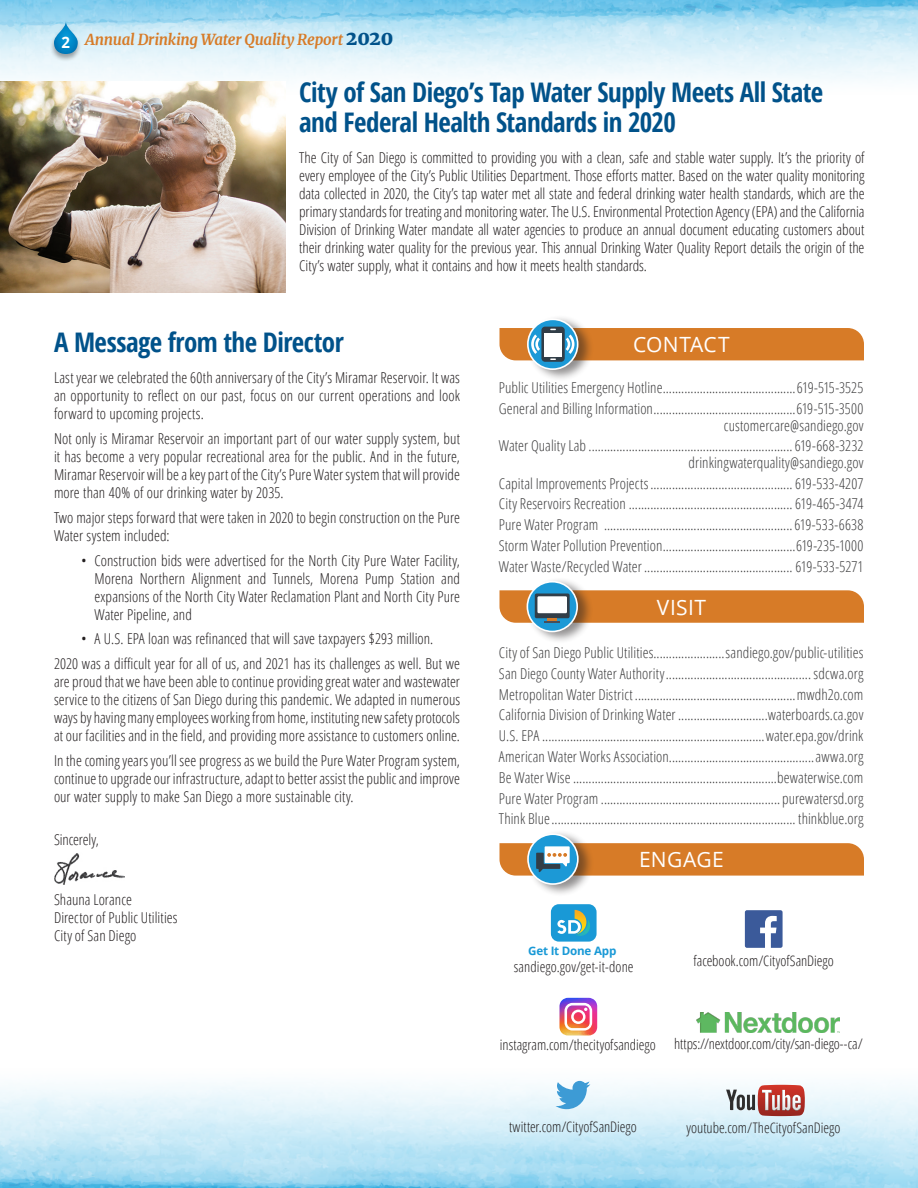
<style>
.page{position:relative;width:918px;height:1188px;background:#fff}
.page>*{position:absolute;margin:0;border:0;box-sizing:border-box;transform-origin:0 0}
.text{font:700 condensed 27px/30px "Open Sans";letter-spacing:-.02em;color:#01528a}
.text-2{font:21px "Open Sans";letter-spacing:.015em;color:#fff}
.text-3{font:300 condensed 15px/18px "Open Sans";letter-spacing:.005em;color:#231f20;text-align:justify}
.contact_info{font:300 condensed 15px "Open Sans";letter-spacing:.005em;color:#3e3e3f}
.t1{font:italic 700 15px "Merriweather";letter-spacing:-.02em;color:#d77b27}
.text-4{font:300 condensed 14.55px "Open Sans";color:#231f20}
.contact_info-2{font:700 11.7px "Open Sans";letter-spacing:-.02em;color:#1999d6}
.s1{font-family:"Open Sans";font-style:normal;font-size:15.75px;color:#fff}
.s2{font-weight:800;font-style:normal;font-size:19.5px;color:#01528a}
</style>
<div class="page">
<img style="left:0;top:0;width:918px;height:81px">
<img style="left:0;top:1080px;width:918px;height:108px">
<img style="left:0;top:81px;width:285px;height:212px">
<div style="left:551px;top:904px;width:46px;height:38px;background:#1999d6;border-radius:8px"></div>
<svg style="left:557px;top:910px;width:33px;height:26px"></svg>
<svg style="left:559px;top:998px;width:38px;height:38px"></svg>
<svg style="left:745px;top:910px;width:38px;height:38px"></svg>
<svg style="left:556px;top:1081px;width:34px;height:28px"></svg>
<img style="left:54px;top:853px;width:70px;height:32px">
<img style="left:697px;top:1013px;width:143px;height:20px">
<svg style="left:726px;top:1085px;width:79px;height:31px"></svg>
<div style="left:527px;top:315px;width:67px;height:67px;background:#231f20;opacity:.5"></div>
<div style="left:527px;top:319px;width:51px;height:51px;border:3px solid #fff;border-radius:50%"></div>
<div style="left:529px;top:320px;width:48px;height:48px;background:#1c99d6;border-radius:50%"></div>
<div style="left:541px;top:327px;width:24px;height:35px;background:#323e48;border-radius:4px"></div>
<svg style="left:500px;top:328px;width:364px;height:32px;background:#cb833e"></svg>
<div style="left:527px;top:577px;width:67px;height:68px;background:#231f20;opacity:.5"></div>
<div style="left:527px;top:581px;width:51px;height:51px;border:3px solid #fff;border-radius:50%"></div>
<div style="left:528px;top:583px;width:48px;height:48px;background:#1c99d6;border-radius:50%"></div>
<svg style="left:500px;top:590px;width:364px;height:33px;background:#ca8340"></svg>
<div style="left:527px;top:830px;width:67px;height:67px;background:#231f20;opacity:.5"></div>
<div style="left:527px;top:833px;width:52px;height:52px;border:3px solid #fff;border-radius:50%"></div>
<div style="left:529px;top:835px;width:48px;height:48px;background:#1c99d6;border-radius:50%"></div>
<svg style="left:500px;top:843px;width:364px;height:33px;background:#c88341"></svg>
<div style="left:50px;top:21px;width:32px;height:41px;background:#231f20;opacity:.4"></div>
<svg style="left:54px;top:21px;width:24px;height:33px"></svg>
<p class="t1" style="left:62px;top:30px;width:333px"><span class="s1">2</span> Annual Drinking Water Quality Report <span class="s2">2020</span></p>
<p class="text" style="left:299px;top:76px;width:526px">City of San Diego’s Tap Water Supply Meets All State and Federal Health Standards in 2020</p>
<p class="text-3" style="left:299px;top:148px;width:567px">The City of San Diego is committed to providing you with a clean, safe and stable water supply. It’s the priority of every employee of the City’s Public Utilities Department. Those efforts matter. Based on the water quality monitoring data collected in 2020, the City’s tap water met all state and federal drinking water health standards, which are the primary standards for treating and monitoring water. The U.S. Environmental Protection Agency (EPA) and the California Division of Drinking Water mandate all water agencies to produce an annual document educating customers about their drinking water quality for the previous year. This annual Drinking Water Quality Report details the origin of the City’s water supply, what it contains and how it meets health standards.</p>
<p class="text" style="left:54px;top:327px;width:291px">A Message from the Director</p>
<p class="text-3" style="left:54px;top:369px;width:408px">Last year we celebrated the 60th anniversary of the City’s Miramar Reservoir. It was an opportunity to reflect on our past, focus on our current operations and look forward to upcoming projects.</p>
<p class="text-3" style="left:54px;top:429px;width:408px">Not only is Miramar Reservoir an important part of our water supply system, but it has become a very popular recreational area for the public. And in the future, Miramar Reservoir will be a key part of the City’s Pure Water system that will provide more than 40% of our drinking water by 2035.</p>
<p class="text-3" style="left:54px;top:508px;width:407px">Two major steps forward that were taken in 2020 to begin construction on the Pure<br>Water system included:</p>
<p class="text-3" style="left:94px;top:551px;width:367px;text-indent:-14px">• Construction bids were advertised for the North City Pure Water Facility, Morena Northern Alignment and Tunnels, Morena Pump Station and expansions of the North City Water Reclamation Plant and North City Pure Water Pipeline, and</p>
<p class="text-3" style="left:81px;top:630px;width:354px">• A U.S. EPA loan was refinanced that will save taxpayers $293 million.</p>
<p class="text-3" style="left:54px;top:654px;width:408px">2020 was a difficult year for all of us, and 2021 has its challenges as well. But we are proud that we have been able to continue providing great water and wastewater service to the citizens of San Diego during this pandemic. We adapted in numerous ways by having many employees working from home, instituting new safety protocols at our facilities and in the field, and providing more assistance to customers online.</p>
<p class="text-3" style="left:54px;top:751px;width:408px">In the coming years you’ll see progress as we build the Pure Water Program system, continue to upgrade our infrastructure, adapt to better assist the public and improve our water supply to make San Diego a more sustainable city.</p>
<p class="text-3" style="left:54px;top:830px;width:46px">Sincerely,</p>
<p class="text-3" style="left:54px;top:891px;width:79px">Shauna Lorance</p>
<p class="text-3" style="left:54px;top:909px;width:125px">Director of Public Utilities</p>
<p class="text-3" style="left:54px;top:927px;width:84px">City of San Diego</p>
<p class="text-2" style="left:633px;top:330px;width:98px">CONTACT</p>
<p class="contact_info" style="left:499px;top:378px;width:366px">Public Utilities Emergency Hotline...........................................619-515-3525</p>
<p class="contact_info" style="left:499px;top:398px;width:366px">General and Billing Information..............................................619-515-3500</p>
<p class="contact_info" style="left:724px;top:415px;width:141px">customercare@sandiego.gov</p>
<p class="contact_info" style="left:499px;top:436px;width:366px">Water Quality Lab .................................................................. 619-668-3232</p>
<p class="contact_info" style="left:689px;top:452px;width:176px">drinkingwaterquality@sandiego.gov</p>
<p class="contact_info" style="left:499px;top:473px;width:366px">Capital Improvements Projects.............................................. 619-533-4207</p>
<p class="contact_info" style="left:499px;top:494px;width:366px">City Reservoirs Recreation ..................................................... 619-465-3474</p>
<p class="contact_info" style="left:499px;top:515px;width:366px">Pure Water Program ............................................................. 619-533-6638</p>
<p class="contact_info" style="left:499px;top:536px;width:366px">Storm Water Pollution Prevention...........................................619-235-1000</p>
<p class="contact_info" style="left:499px;top:556px;width:366px">Water Waste/Recycled Water ................................................ 619-533-5271</p>
<p class="text-2" style="left:657px;top:593px;width:51px">VISIT</p>
<p class="contact_info" style="left:499px;top:642px;width:366px">City of San Diego Public Utilities.......................sandiego.gov/public-utilities</p>
<p class="contact_info" style="left:499px;top:663px;width:366px">San Diego County Water Authority............................................... sdcwa.org</p>
<p class="contact_info" style="left:499px;top:684px;width:366px">Metropolitan Water District ....................................................mwdh2o.com</p>
<p class="contact_info" style="left:499px;top:705px;width:366px">California Division of Drinking Water .............................waterboards.ca.gov</p>
<p class="contact_info" style="left:499px;top:726px;width:366px">U.S. EPA ........................................................................water.epa.gov/drink</p>
<p class="contact_info" style="left:499px;top:746px;width:366px">American Water Works Association...............................................awwa.org</p>
<p class="contact_info" style="left:499px;top:767px;width:366px">Be Water Wise ..................................................................bewaterwise.com</p>
<p class="contact_info" style="left:499px;top:788px;width:366px">Pure Water Program .......................................................... purewatersd.org</p>
<p class="contact_info" style="left:499px;top:809px;width:366px">Think Blue............................................................................... thinkblue.org</p>
<p class="text-2" style="left:639px;top:845px;width:86px">ENGAGE</p>
<p class="contact_info-2" style="left:528px;top:943px;width:90px">Get It Done App</p>
<p class="text-4" style="left:514px;top:957px;width:121px">sandiego.gov/get-it-done</p>
<p class="text-4" style="left:694px;top:951px;width:142px">facebook.com/CityofSanDiego</p>
<p class="text-4" style="left:500px;top:1035px;width:157px">instagram.com/thecityofsandiego</p>
<p class="text-4" style="left:674px;top:1034px;width:190px">https://nextdoor.com/city/san-diego--ca/</p>
<p class="text-4" style="left:509px;top:1117px;width:129px">twitter.com/CityofSanDiego</p>
<p class="text-4" style="left:687px;top:1118px;width:155px">youtube.com/TheCityofSanDiego</p>
</div>
